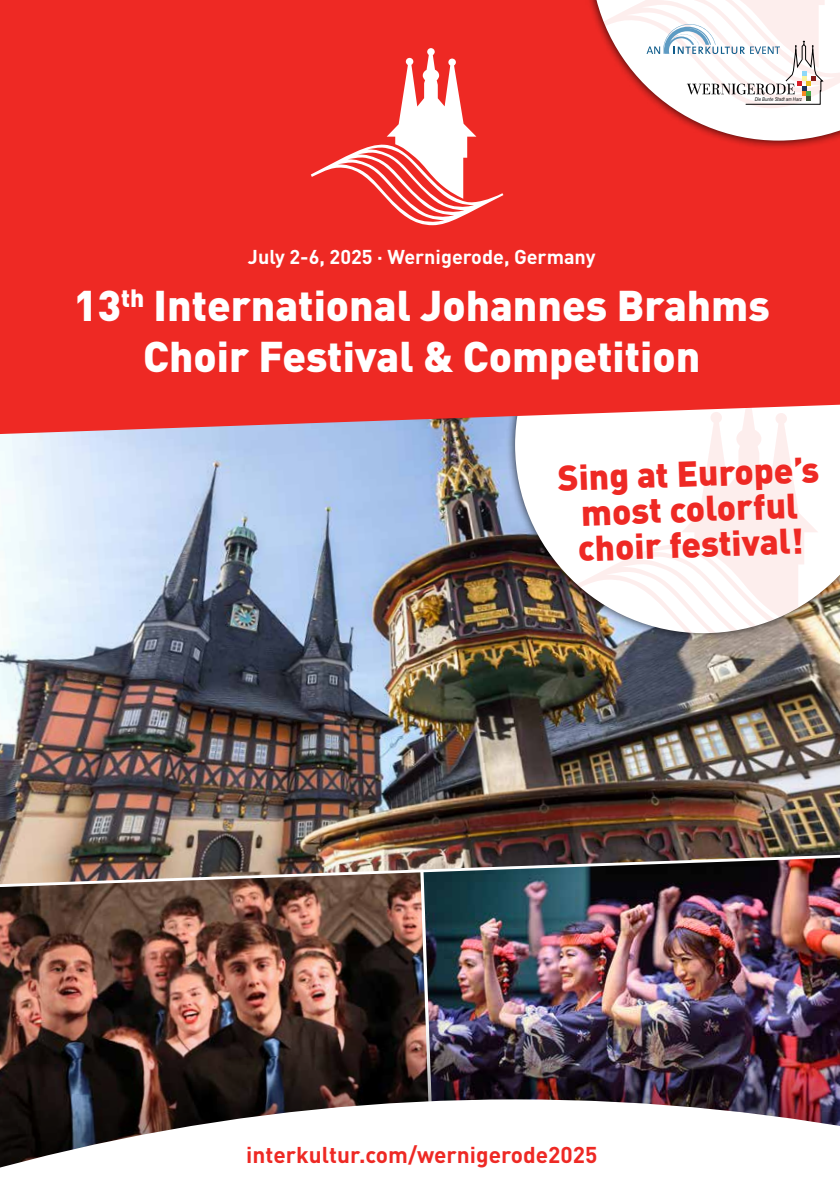
<style>
.page{position:relative;width:840px;height:1191px;background:#fff}
.page>*{position:absolute;margin:0;border:0;box-sizing:border-box;transform-origin:0 0}
.t1{font:900 42.4px/51px "DIN Pro";color:#fff;text-align:center}
.t2{font:900 35.4px/35.4px "DIN Pro";color:#ee2924;text-align:center}
.t3{font:700 22.6px "DIN Pro";color:#ee2924}
.t4{font:700 19.8px "DIN Pro";color:#fff}
.t5{font:italic 5.2px "Arial Narrow";color:#000}
</style>
<div class="page">
<img style="left:0;top:434px;width:839px;height:417px">
<div style="left:506px;top:248px;width:333px;height:394px;background:#000;opacity:.75"></div>
<img style="left:514px;top:434px;width:51px;height:199px">
<svg style="left:565px;top:434px;width:274px;height:199px"></svg>
<div style="left:0;top:0;width:839px;height:434px;background:#ee2924"></div>
<svg style="left:310px;top:48px;width:193px;height:178px"></svg>
<img style="left:0;top:891px;width:423px;height:112px">
<img style="left:423px;top:891px;width:416px;height:112px">
<img style="left:0;top:851px;width:839px;height:40px">
<div style="left:0;top:1003px;width:839px;height:188px;background:#000;opacity:.75"></div>
<svg style="left:0;top:1099px;width:839px;height:92px"></svg>
<div style="left:581px;top:0;width:258px;height:149px;background:#000;opacity:.75"></div>
<svg style="left:590px;top:0;width:249px;height:141px"></svg>
<p class="t5" style="left:754px;top:96px;width:49px">Die Bunte Stadt am Harz</p>
<p class="t4" style="left:248px;top:243px;width:349px">July 2-6, 2025 · Wernigerode, Germany</p>
<p class="t1" style="left:74px;top:279px;width:697px">13<sup>th</sup> International Johannes Brahms<br>Choir Festival &amp; Competition</p>
<p class="t2" style="left:556px;top:459px;width:263px;rotate:-2deg">Sing at Europe’s most colorful choir festival!</p>
<p class="t3" style="left:246px;top:1139px;width:352px">interkultur.com/wernigerode2025</p>
</div>
